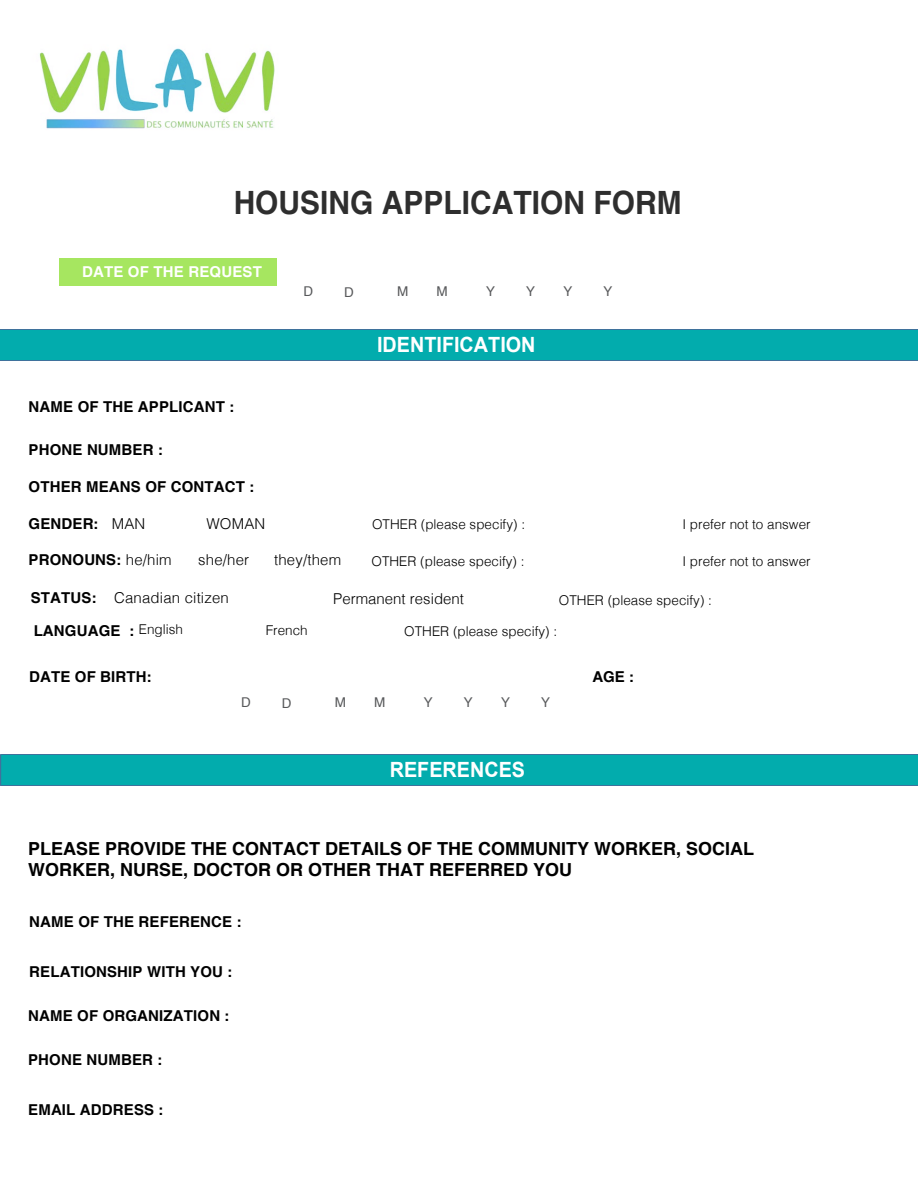
<style>
.page{position:relative;width:918px;height:1188px;background:#fff}
.page>*{position:absolute;margin:0;border:0;box-sizing:border-box;transform-origin:0 0}
.t1{font:700 32.1px "Helvetica";color:#000101;scale:.93 1}
.t2{font:700 21px "Arial";color:#fff;scale:.94 1}
.t3{font:700 21px "Arial";color:#fff;scale:.94 1}
.t4{font:700 18px/21.6px "Helvetica";color:#000}
.t5{font:700 15px "Helvetica";letter-spacing:.01em;color:#000}
.t6{font:300 15px/32.8px "Helvetica";letter-spacing:.01em;color:#000}
.t7{font:700 15px "Helvetica";letter-spacing:.01em;color:#fff}
.t8{font:700 15px "Helvetica";color:#000}
.t9{font:300 13.5px "Helvetica";color:#000}
.t10{font:13.5px "Helvetica";color:#58595b}
.s1{font-style:inherit}
.s2{font-weight:300}
.s3{font-weight:700}
.s4{font-size:13.5px}
</style>
<div class="page">
<div style="left:1px;top:755px;width:917px;height:31px;background:#02acad"></div>
<div style="left:0;top:329px;width:918px;height:31px;background:#02acad"></div>
<div style="left:59px;top:258px;width:218px;height:27px;background:#a6e660"></div>
<img style="left:39px;top:48px;width:236px;height:81px">
<h1 class="t1" style="left:233px;top:183px;width:484px">HOUSING APPLICATION FORM</h1>
<p class="t7" style="left:82px;top:263px;width:181px">DATE OF THE REQUEST</p>
<p class="t10" style="left:304px;top:283px;width:11px">D</p>
<p class="t10" style="left:344px;top:284px;width:11px">D</p>
<p class="t10" style="left:397px;top:283px;width:13px">M</p>
<p class="t10" style="left:437px;top:283px;width:13px">M</p>
<p class="t10" style="left:486px;top:283px;width:11px">Y</p>
<p class="t10" style="left:526px;top:283px;width:11px">Y</p>
<p class="t10" style="left:564px;top:283px;width:11px">Y</p>
<p class="t10" style="left:604px;top:283px;width:11px">Y</p>
<h2 class="t2" style="left:377px;top:330px;width:170px">IDENTIFICATION</h2>
<p class="t5" style="left:29px;top:398px;width:207px">NAME OF THE APPLICANT <span class="s1">:</span></p>
<p class="t5" style="left:29px;top:441px;width:136px">PHONE NUMBER :</p>
<p class="t5" style="left:29px;top:477px;width:227px">OTHER MEANS OF CONTACT :</p>
<p class="t5" style="left:29px;top:514px;width:118px"><span class="s1">GE</span>NDER<span class="s1">:</span> <span class="s2">MAN</span></p>
<p class="t6" style="left:206px;top:507px;width:60px">WOMAN</p>
<p class="t9" style="left:372px;top:516px;width:155px">OTHER (please specify) :</p>
<p class="t9" style="left:682px;top:516px;width:130px">I prefer not to answer</p>
<p class="t5" style="left:29px;top:551px;width:145px">PRONOUNS<span class="s1">:</span> <span class="s2">he/him</span></p>
<p class="t6" style="left:198px;top:544px;width:52px">she/her</p>
<p class="t9" style="left:372px;top:553px;width:155px">OTHER (please specify) :</p>
<p class="t6" style="left:31px;top:582px;width:200px"><span class="s3">STATUS:</span> Canadian citizen<br><span class="s3">LANGUAGE :</span> <span class="s4">English</span></p>
<p class="t5" style="left:29px;top:668px;width:124px">DATE OF BIRTH:</p>
<p class="t6" style="left:274px;top:544px;width:69px">they/them</p>
<p class="t9" style="left:682px;top:553px;width:130px">I prefer not to answer</p>
<p class="t6" style="left:333px;top:582px;width:132px">Permanent resident</p>
<p class="t9" style="left:559px;top:592px;width:155px">OTHER (please specify) <span class="s1">:</span></p>
<p class="t9" style="left:266px;top:622px;width:44px">French</p>
<p class="t9" style="left:404px;top:623px;width:155px">OTHER (please specify) <span class="s1">:</span></p>
<p class="t8" style="left:592px;top:667px;width:43px"><span class="s1">A</span>GE :</p>
<p class="t10" style="left:241px;top:694px;width:11px">D</p>
<p class="t10" style="left:282px;top:695px;width:11px">D</p>
<p class="t10" style="left:335px;top:694px;width:13px">M</p>
<p class="t10" style="left:374px;top:694px;width:13px">M</p>
<p class="t10" style="left:424px;top:694px;width:11px">Y</p>
<p class="t10" style="left:464px;top:694px;width:11px">Y</p>
<p class="t10" style="left:501px;top:694px;width:11px">Y</p>
<p class="t10" style="left:541px;top:694px;width:11px">Y</p>
<h2 class="t3" style="left:390px;top:755px;width:146px">REFERENCES</h2>
<p class="t4" style="left:28px;top:838px;width:728px">PLEASE PROVIDE THE CONTACT DETAILS OF THE COMMUNITY WORKER, SOCIAL<br>WORKER, NURSE, DOCTOR OR OTHER THAT REFERRED YOU</p>
<p class="t5" style="left:29px;top:912px;width:214px">NAME OF THE REFERENCE :</p>
<p class="t5" style="left:29px;top:963px;width:205px">RELATIONSHIP WITH YOU :</p>
<p class="t5" style="left:28px;top:1007px;width:203px">NAME OF ORGANIZATION :</p>
<p class="t5" style="left:28px;top:1050px;width:136px">PHONE NUMBER :</p>
<p class="t5" style="left:28px;top:1101px;width:137px">EMAIL ADDRESS :</p>
</div>
